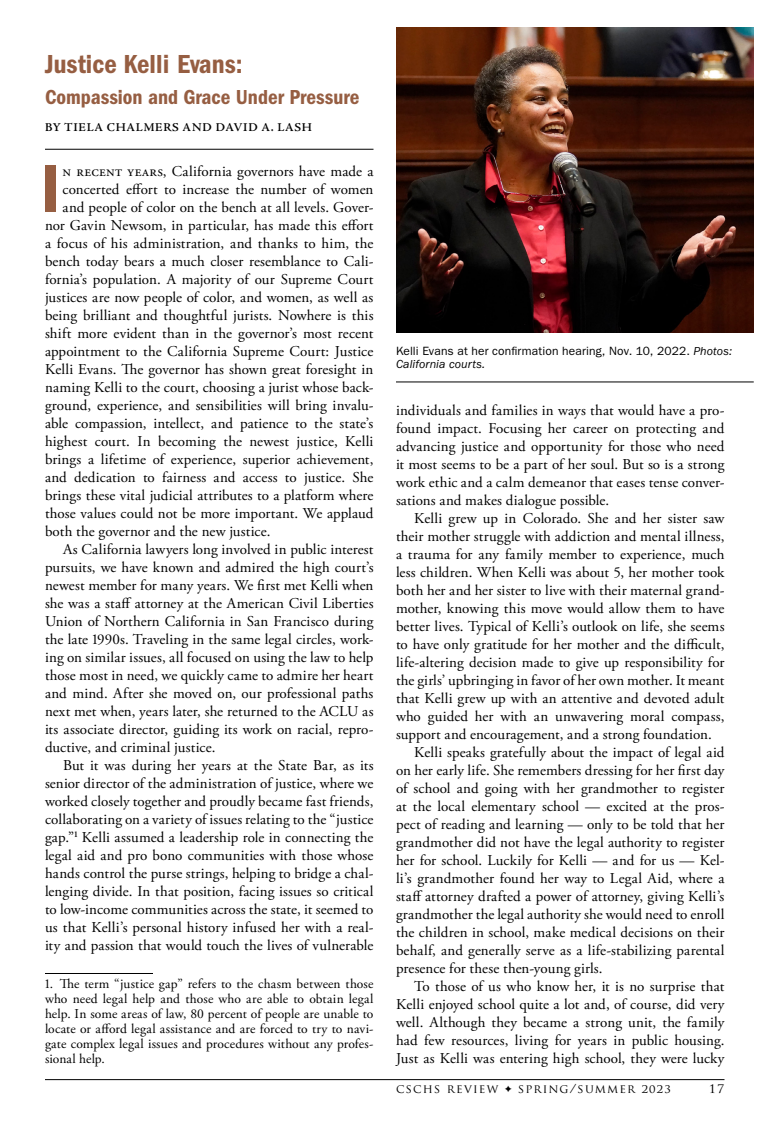
<style>
.page{position:relative;width:783px;height:1134px;background:#fff}
.page>*{position:absolute;margin:0;border:0;box-sizing:border-box;transform-origin:0 0}
.t1{font:600 67.5px "ITC Franklin Gothic Std";color:#965e42}
.t2{font:27px "ITC Franklin Gothic Std Dm Cd";color:#965e42}
.t3{font:21px "ITC Franklin Gothic Std Dm Cd";color:#965e42}
.t4{font:15px/18px "Adobe Garamond Pro";color:#000;text-align:justify}
.t5{font:13.5px/15px "Adobe Garamond Pro";color:#000;text-align:justify}
.t6{font:13.5px "Trajan Pro";color:#000}
.t7{font:12px/13.5px "ITC Franklin Gothic Std";letter-spacing:.015em;color:#000}
.t8{font:600 12px "Adobe Jenson Pro";letter-spacing:.065em;color:#000}
.t9{font:12px "Trajan Pro";letter-spacing:.1em;color:#000}
.s1{font-family:"ITC Franklin Gothic Std";font-weight:500;font-size:27.3px}
.s2{font-style:italic}
</style>
<div class="page">
<hr style="left:45px;top:149px;width:329px;height:1px;background:#000">
<hr style="left:45px;top:973px;width:108px;height:1px;background:#000">
<img style="left:396px;top:27px;width:358px;height:306px">
<hr style="left:396px;top:382px;width:358px;height:1px;background:#000">
<hr style="left:45px;top:1079px;width:679px;height:1px;background:#000">
<h2 class="t2" style="left:45px;top:48px;width:199px">Justice Kell<span class="s1">i</span> Evans:</h2>
<h3 class="t3" style="left:45px;top:85px;width:316px">Compassion and Grace Under Pressure</h3>
<p class="t8" style="left:45px;top:120px;width:268px">BY TIELA CHALMERS AND DAVID A. LASH</p>
<h1 class="t1" style="left:41px;top:149px;width:22px">I</h1>
<p class="t4" style="left:63px;top:163px;width:313px">n recent years, California governors have made a</p>
<p class="t4" style="left:63px;top:181px;width:312px">concerted effort to increase the number of women</p>
<p class="t4" style="left:63px;top:199px;width:312px">and people of color on the bench at all levels. Gover-</p>
<p class="t4" style="left:45px;top:217px;width:330px">nor Gavin Newsom, in particular, has made this effort</p>
<p class="t4" style="left:45px;top:235px;width:330px">a focus of his administration, and thanks to him, the</p>
<p class="t4" style="left:45px;top:253px;width:330px">bench today bears a much closer resemblance to Cali-</p>
<p class="t4" style="left:45px;top:271px;width:330px">fornia’s population. A majority of our Supreme Court</p>
<p class="t4" style="left:45px;top:289px;width:330px">justices are now people of color, and women, as well as</p>
<p class="t4" style="left:45px;top:307px;width:330px">being brilliant and thoughtful jurists. Nowhere is this</p>
<p class="t4" style="left:45px;top:325px;width:330px">shift more evident than in the governor’s most recent</p>
<p class="t4" style="left:45px;top:343px;width:330px">appointment to the California Supreme Court: Justice</p>
<p class="t4" style="left:45px;top:361px;width:330px">Kelli Evans. The governor has shown great foresight in</p>
<p class="t4" style="left:45px;top:379px;width:330px">naming Kelli to the court, choosing a jurist whose back-</p>
<p class="t4" style="left:45px;top:397px;width:330px">ground, experience, and sensibilities will bring invalu-</p>
<p class="t4" style="left:45px;top:415px;width:330px">able compassion, intellect, and patience to the state’s</p>
<p class="t4" style="left:45px;top:433px;width:330px">highest court. In becoming the newest justice, Kelli</p>
<p class="t4" style="left:45px;top:451px;width:330px">brings a lifetime of experience, superior achievement,</p>
<p class="t4" style="left:45px;top:469px;width:330px">and dedication to fairness and access to justice. She</p>
<p class="t4" style="left:45px;top:487px;width:330px">brings these vital judicial attributes to a platform where</p>
<p class="t4" style="left:45px;top:505px;width:330px">those values could not be more important. We applaud</p>
<p class="t4" style="left:45px;top:523px;width:227px">both the governor and the new justice.</p>
<p class="t4" style="left:63px;top:541px;width:312px">As California lawyers long involved in public interest</p>
<p class="t4" style="left:45px;top:559px;width:330px">pursuits, we have known and admired the high court’s</p>
<p class="t4" style="left:45px;top:577px;width:330px">newest member for many years. We first met Kelli when</p>
<p class="t4" style="left:45px;top:595px;width:330px">she was a staff attorney at the American Civil Liberties</p>
<p class="t4" style="left:45px;top:613px;width:330px">Union of Northern California in San Francisco during</p>
<p class="t4" style="left:45px;top:631px;width:330px">the late 1990s. Traveling in the same legal circles, work-</p>
<p class="t4" style="left:45px;top:649px;width:330px">ing on similar issues, all focused on using the law to help</p>
<p class="t4" style="left:45px;top:667px;width:330px">those most in need, we quickly came to admire her heart</p>
<p class="t4" style="left:45px;top:685px;width:330px">and mind. After she moved on, our professional paths</p>
<p class="t4" style="left:45px;top:703px;width:330px">next met when, years later, she returned to the ACLU as</p>
<p class="t4" style="left:45px;top:721px;width:330px">its associate director, guiding its work on racial, repro-</p>
<p class="t4" style="left:45px;top:739px;width:172px">ductive, and criminal justice.</p>
<p class="t4" style="left:63px;top:757px;width:312px">But it was during her years at the State Bar, as its</p>
<p class="t4" style="left:45px;top:775px;width:330px">senior director of the administration of justice, where we</p>
<p class="t4" style="left:45px;top:793px;width:330px">worked closely together and proudly became fast friends,</p>
<p class="t4" style="left:45px;top:811px;width:330px">collaborating on a variety of issues relating to the “justice</p>
<p class="t4" style="left:45px;top:829px;width:330px">gap.”<sup>1</sup> Kelli assumed a leadership role in connecting the</p>
<p class="t4" style="left:45px;top:847px;width:330px">legal aid and pro bono communities with those whose</p>
<p class="t4" style="left:45px;top:865px;width:330px">hands control the purse strings, helping to bridge a chal-</p>
<p class="t4" style="left:45px;top:883px;width:330px">lenging divide. In that position, facing issues so critical</p>
<p class="t4" style="left:45px;top:901px;width:330px">to low-income communities across the state, it seemed to</p>
<p class="t4" style="left:45px;top:919px;width:330px">us that Kelli’s personal history infused her with a real-</p>
<p class="t4" style="left:45px;top:937px;width:330px">ity and passion that would touch the lives of vulnerable</p>
<p class="t5" style="left:45px;top:977px;width:330px">1. The term “justice gap” refers to the chasm between those who need legal help and those who are able to obtain legal help. In some areas of law, 80 percent of people are unable to locate or afford legal assistance and are forced to try to navi&shy;gate complex legal issues and procedures without any profes&shy;sional help.</p>
<p class="t7" style="left:396px;top:344px;width:338px">Kelli Evans at her confirmation hearing, Nov. 10, 2022. <span class="s2">Photos:<br>California courts.</span></p>
<p class="t4" style="left:396px;top:402px;width:330px">individuals and families in ways that would have a pro&shy;found impact. Focusing her career on protecting and advancing justice and opportunity for those who need it most seems to be a part of her soul. But so is a strong work ethic and a calm demeanor that eases tense conver&shy;sations and makes dialogue possible.</p>
<p class="t4" style="left:414px;top:510px;width:312px">Kelli grew up in Colorado. She and her sister saw</p>
<p class="t4" style="left:396px;top:528px;width:330px">their mother struggle with addiction and mental illness,</p>
<p class="t4" style="left:396px;top:546px;width:330px">a trauma for any family member to experience, much</p>
<p class="t4" style="left:396px;top:564px;width:330px">less children. When Kelli was about 5, her mother took</p>
<p class="t4" style="left:396px;top:582px;width:330px">both her and her sister to live with their maternal grand-</p>
<p class="t4" style="left:396px;top:600px;width:330px">mother, knowing this move would allow them to have</p>
<p class="t4" style="left:396px;top:618px;width:330px">better lives. Typical of Kelli’s outlook on life, she seems</p>
<p class="t4" style="left:396px;top:636px;width:330px">to have only gratitude for her mother and the difficult,</p>
<p class="t4" style="left:396px;top:654px;width:330px">life-altering decision made to give up responsibility for</p>
<p class="t4" style="left:396px;top:672px;width:330px">the girls’ upbringing in favor of her own mother. It meant</p>
<p class="t4" style="left:396px;top:690px;width:330px">that Kelli grew up with an attentive and devoted adult</p>
<p class="t4" style="left:396px;top:708px;width:330px">who guided her with an unwavering moral compass,</p>
<p class="t4" style="left:396px;top:726px;width:317px">support and encouragement, and a strong foundation.</p>
<p class="t4" style="left:414px;top:744px;width:312px">Kelli speaks gratefully about the impact of legal aid</p>
<p class="t4" style="left:396px;top:762px;width:330px">on her early life. She remembers dressing for her first day</p>
<p class="t4" style="left:396px;top:780px;width:330px">of school and going with her grandmother to register</p>
<p class="t4" style="left:396px;top:798px;width:330px">at the local elementary school — excited at the pros-</p>
<p class="t4" style="left:396px;top:816px;width:330px">pect of reading and learning — only to be told that her</p>
<p class="t4" style="left:396px;top:834px;width:330px">grandmother did not have the legal authority to register</p>
<p class="t4" style="left:396px;top:852px;width:330px">her for school. Luckily for Kelli — and for us — Kel-</p>
<p class="t4" style="left:396px;top:870px;width:330px">li’s grandmother found her way to Legal Aid, where a</p>
<p class="t4" style="left:396px;top:888px;width:330px">staff attorney drafted a power of attorney, giving Kelli’s</p>
<p class="t4" style="left:396px;top:906px;width:330px">grandmother the legal authority she would need to enroll</p>
<p class="t4" style="left:396px;top:924px;width:330px">the children in school, make medical decisions on their</p>
<p class="t4" style="left:396px;top:942px;width:330px">behalf, and generally serve as a life-stabilizing parental</p>
<p class="t4" style="left:396px;top:960px;width:208px">presence for these then-young girls.</p>
<p class="t4" style="left:414px;top:978px;width:312px">To those of us who know her, it is no surprise that</p>
<p class="t4" style="left:396px;top:996px;width:330px">Kelli enjoyed school quite a lot and, of course, did very</p>
<p class="t4" style="left:396px;top:1014px;width:330px">well. Although they became a strong unit, the family</p>
<p class="t4" style="left:396px;top:1032px;width:330px">had few resources, living for years in public housing.</p>
<p class="t4" style="left:396px;top:1050px;width:330px">Just as Kelli was entering high school, they were lucky</p>
<p class="t9" style="left:396px;top:1081px;width:276px">CSCHS REVIEW ✦ SPRING/SUMMER 2023</p>
<p class="t6" style="left:709px;top:1079px;width:17px">17</p>
</div>
